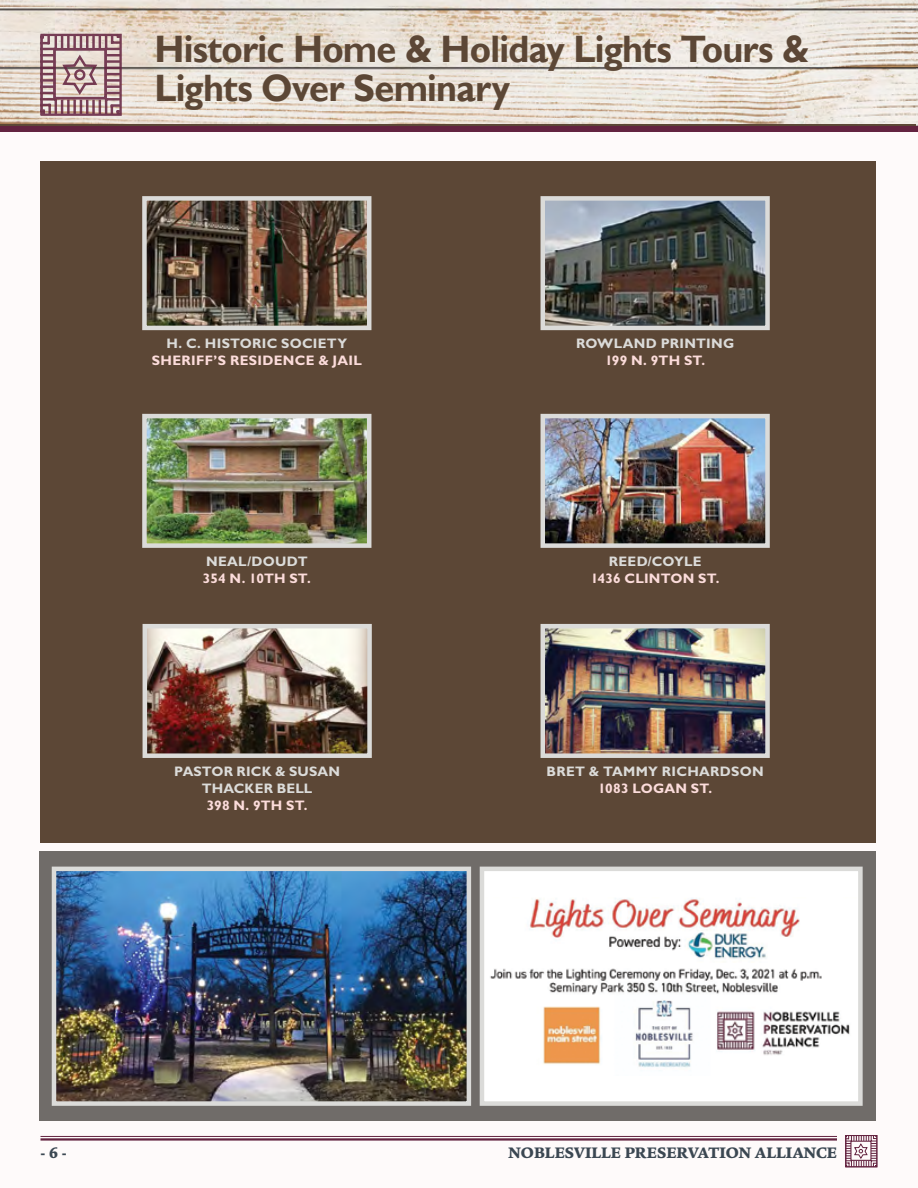
<style>
.page{position:relative;width:918px;height:1188px;background:#fff}
.page>*{position:absolute;margin:0;border:0;box-sizing:border-box;transform-origin:0 0}
.t1{font:700 38.1px/39px "Gill Sans";letter-spacing:-.02em;color:#5c4736;scale:.94 1}
.t2{font:900 16.5px "Legacy Serif Std";color:#3b4752;scale:.95 1}
.t3{font:700 13.8px/17.2px "Gill Sans Std";letter-spacing:.015em;color:#dbdbd9;text-align:center}
.t4{font:700 13.8px "Gill Sans Std";letter-spacing:.01em;color:#fcdcdb}
</style>
<div class="page">
<div style="left:0;top:15px;width:918px;height:1173px;background:#fef7f7"></div>
<img style="left:0;top:0;width:918px;height:125px">
<hr style="left:40px;top:1136px;width:797px;height:1px;background:#632340">
<hr style="left:40px;top:1138px;width:797px;height:3px;background:#632340">
<svg style="left:847px;top:1137px;width:28px;height:28px"></svg>
<div style="left:850px;top:1141px;width:22px;height:20px;border:1px solid #642340"></div>
<div style="left:845px;top:1135px;width:32px;height:32px;border:1px solid #642340"></div>
<svg style="left:44px;top:37px;width:75px;height:76px"></svg>
<div style="left:53px;top:48px;width:54px;height:52px;border:3px solid #642340"></div>
<div style="left:41px;top:34px;width:81px;height:82px;border:2px solid #642340"></div>
<div style="left:0;top:125px;width:918px;height:5px;background:#5c4736"></div>
<div style="left:0;top:126px;width:918px;height:5px;background:#632340"></div>
<div style="left:39px;top:851px;width:837px;height:270px;background:#706c69"></div>
<img style="left:57px;top:872px;width:409px;height:229px">
<div style="left:52px;top:867px;width:419px;height:239px;border:4px solid #dbdbd9"></div>
<div style="left:480px;top:867px;width:383px;height:239px;background:#fff;border:4px solid #dbdbd9"></div>
<img style="left:490px;top:898px;width:360px;height:170px">
<div style="left:40px;top:161px;width:836px;height:682px;background:#5c4736"></div>
<img style="left:147px;top:419px;width:219px;height:124px">
<div style="left:142px;top:414px;width:229px;height:134px;border:4px solid #dbdbd9"></div>
<img style="left:546px;top:419px;width:219px;height:124px">
<div style="left:541px;top:414px;width:229px;height:134px;border:4px solid #dbdbd9"></div>
<img style="left:148px;top:629px;width:219px;height:124px">
<div style="left:143px;top:624px;width:229px;height:134px;border:4px solid #dbdbd9"></div>
<img style="left:546px;top:629px;width:219px;height:124px">
<div style="left:541px;top:624px;width:229px;height:134px;border:4px solid #dbdbd9"></div>
<img style="left:546px;top:201px;width:219px;height:124px">
<div style="left:541px;top:196px;width:229px;height:134px;border:4px solid #dbdbd9"></div>
<img style="left:147px;top:201px;width:219px;height:124px">
<div style="left:142px;top:196px;width:229px;height:134px;border:4px solid #dbdbd9"></div>
<h1 class="t1" style="left:154px;top:30px;width:698px">Historic Home &amp; Holiday Lights Tours &amp;<br>Lights Over Seminary</h1>
<p class="t3" style="left:167px;top:335px;width:182px">H. C. HISTORIC SOCIETY</p>
<p class="t4" style="left:152px;top:352px;width:212px">SHERIFF’S RESIDENCE &amp; JAIL</p>
<p class="t3" style="left:576px;top:335px;width:160px">ROWLAND PRINTING</p>
<p class="t4" style="left:605px;top:352px;width:102px">199 N. 9TH ST.</p>
<p class="t3" style="left:206px;top:552px;width:103px">NEAL/DOUDT</p>
<p class="t4" style="left:203px;top:570px;width:109px">354 N. 10TH ST.</p>
<p class="t3" style="left:609px;top:552px;width:94px">REED/COYLE</p>
<p class="t4" style="left:591px;top:570px;width:130px">1436 CLINTON ST.</p>
<p class="t3" style="left:174px;top:763px;width:167px">PASTOR RICK &amp; SUSAN<br>THACKER BELL</p>
<p class="t4" style="left:207px;top:798px;width:102px">398 N. 9TH ST.</p>
<p class="t3" style="left:547px;top:763px;width:219px">BRET &amp; TAMMY RICHARDSON</p>
<p class="t4" style="left:598px;top:780px;width:116px">1083 LOGAN ST.</p>
<p class="t2" style="left:40px;top:1143px;width:29px">- 6 -</p>
<p class="t2" style="left:509px;top:1143px;width:347px">NOBLESVILLE PRESERVATION ALLIANCE</p>
</div>
